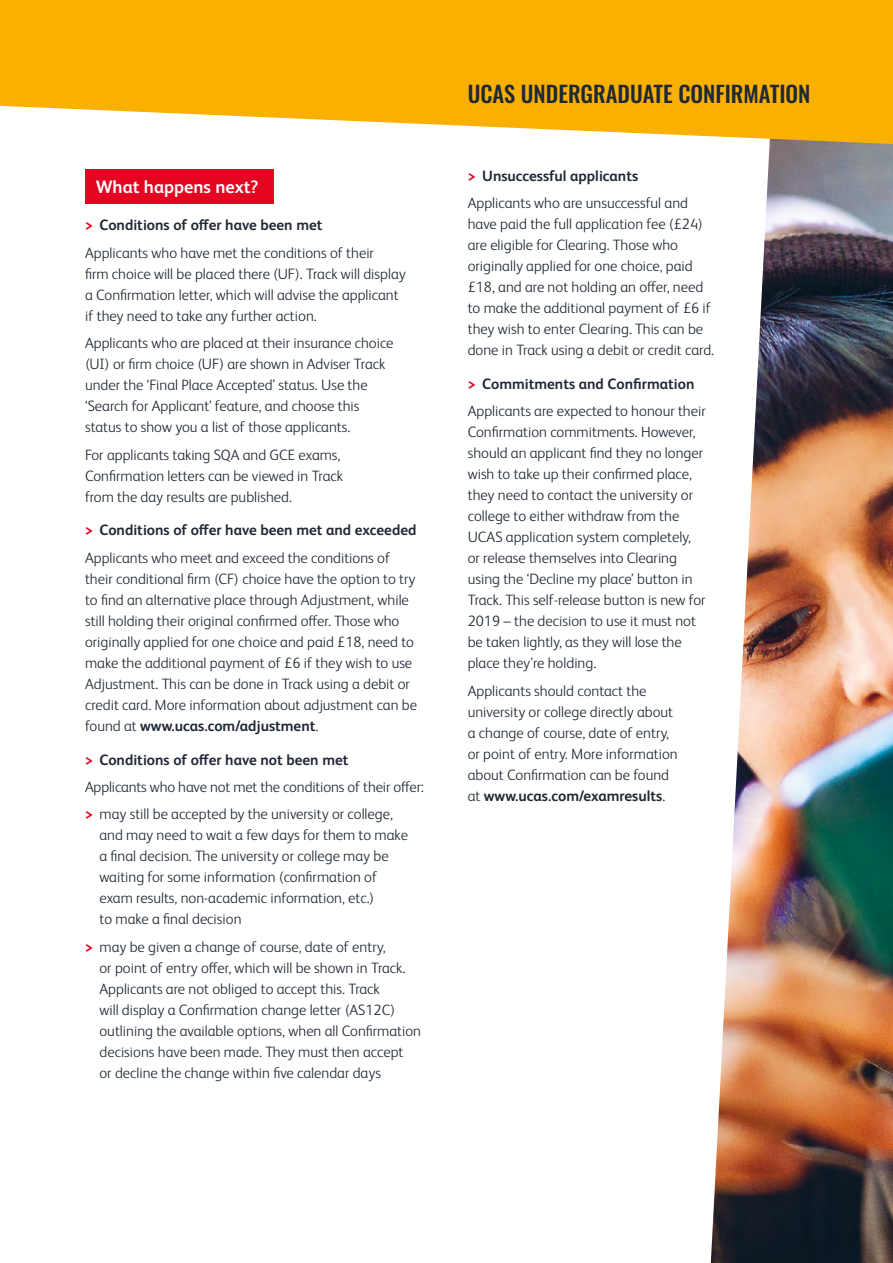
<style>
.page{position:relative;width:893px;height:1263px;background:#fff}
.page>*{position:absolute;margin:0;border:0;box-sizing:border-box;transform-origin:0 0}
.t1{font:500 22.5px "Oswald";color:#1f2834}
.t2{font:700 18px "FS Albert Pro";color:#fff}
.t3{font:300 15px/21px "FS Albert Pro";color:#1f2834}
.s1{font-weight:700;color:#e40521}
.s2{font-weight:700}
</style>
<div class="page">
<img style="left:711px;top:144px;width:182px;height:1119px">
<div style="left:85px;top:169px;width:188px;height:34px;background:#e40521"></div>
<svg style="left:0;top:0;width:893px;height:144px;background:#f9ba21"></svg>
<p class="t2" style="left:96px;top:174px;width:164px">What happens next?</p>
<p class="t3" style="left:85px;top:211px;width:290px;line-height:27.3px"><span class="s1">&gt;</span> <span class="s2">Conditions of offer have been met<br></span>Applicants who have met the conditions of their</p>
<p class="t3" style="left:85px;top:262px;width:322px">firm choice will be placed there (UF). Track will display a Confirmation letter, which will advise the applicant if they need to take any further action.</p>
<p class="t3" style="left:85px;top:332px;width:310px">Applicants who are placed at their insurance choice (UI) or firm choice (UF) are shown in Adviser Track under the ‘Final Place Accepted’ status. Use the ‘Search for Applicant’ feature, and choose this status to show you a list of those applicants.</p>
<p class="t3" style="left:85px;top:443px;width:260px">For applicants taking SQA and GCE exams,<br>Confirmation letters can be viewed in Track from the day results are published.</p>
<p class="t3" style="left:85px;top:516px;width:333px;line-height:27.3px"><span class="s1">&gt;</span> <span class="s2">Conditions of offer have been met and exceeded<br></span>Applicants who meet and exceed the conditions of</p>
<p class="t3" style="left:85px;top:567px;width:333px">their conditional firm (CF) choice have the option to try to find an alternative place through Adjustment, while still holding their original confirmed offer. Those who originally applied for one choice and paid £18, need to make the additional payment of £6 if they wish to use Adjustment. This can be done in Track using a debit or credit card. More information about adjustment can be found at <span class="s2">www.ucas.com/adjustment</span>.</p>
<p class="t3" style="left:85px;top:745px;width:340px;line-height:27.3px"><span class="s1">&gt;</span> <span class="s2">Conditions of offer have not been met<br></span>Applicants who have not met the conditions of their offer: <span class="s1">&gt;</span> may still be accepted by the university or college,</p>
<p class="t3" style="left:99px;top:824px;width:310px">and may need to wait a few days for them to make a final decision. The university or college may be waiting for some information (confirmation of exam results, non-academic information, etc.)<br>to make a final decision</p>
<p class="t3" style="left:99px;top:935px;width:323px;text-indent:-14px"><span class="s1">&gt;</span> may be given a change of course, date of entry,<br>or point of entry offer, which will be shown in Track.<br>Applicants are not obliged to accept this. Track<br>will display a Confirmation change letter (AS12C) outlining the available options, when all Confirmation decisions have been made. They must then accept<br>or decline the change within five calendar days</p>
<h1 class="t1" style="left:468px;top:83px;width:344px">UCAS UNDERGRADUATE CONFIRMATION</h1>
<p class="t3" style="left:468px;top:161px;width:222px;line-height:27.3px"><span class="s1">&gt;</span> <span class="s2">Unsuccessful applicants<br></span>Applicants who are unsuccessful and</p>
<p class="t3" style="left:468px;top:212px;width:248px">have paid the full application fee (£24) are eligible for Clearing. Those who originally applied for one choice, paid £18, and are not holding an offer, need to make the additional payment of £6 if they wish to enter Clearing. This can be done in Track using a debit or credit card.</p>
<p class="t3" style="left:468px;top:369px;width:240px;line-height:27.3px"><span class="s1">&gt;</span> <span class="s2">Commitments and Confirmation<br></span>Applicants are expected to honour their</p>
<p class="t3" style="left:468px;top:420px;width:239px">Confirmation commitments. However, should an applicant find they no longer wish to take up their confirmed place, they need to contact the university or college to either withdraw from the UCAS application system completely, or release themselves into Clearing using the ‘Decline my place’ button in Track. This self-release button is new for 2019 – the decision to use it must not be taken lightly, as they will lose the place they’re holding.</p>
<p class="t3" style="left:468px;top:679px;width:211px">Applicants should contact the university or college directly about a change of course, date of entry, or point of entry. More information about Confirmation can be found at <span class="s2">www.ucas.com/examresults</span>.</p>
</div>
